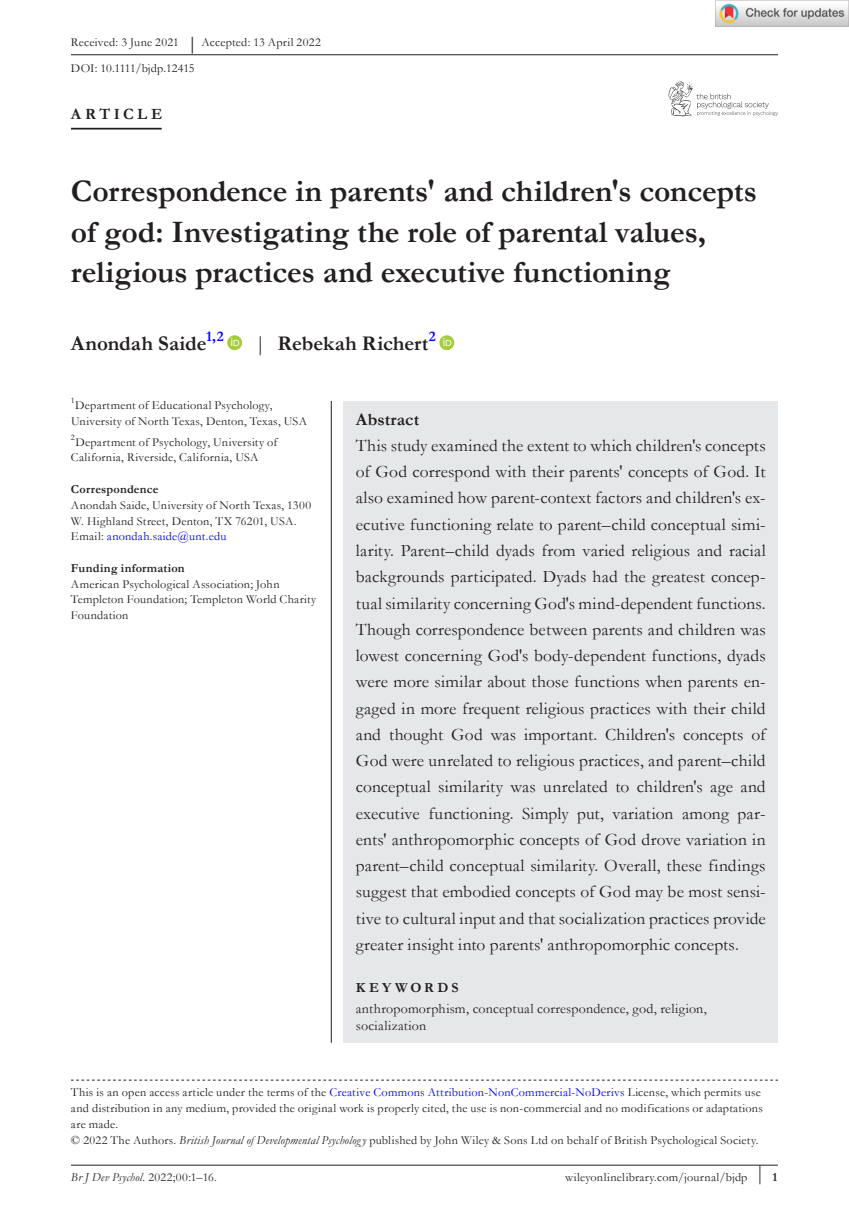
<style>
.page{position:relative;width:849px;height:1221px;background:#fff}
.page>*{position:absolute;margin:0;border:0;box-sizing:border-box;transform-origin:0 0}
.t1{font:700 31.5px/40.2px "Garamond";letter-spacing:-.005em;color:#231f20}
.t2{font:700 21px "Garamond";letter-spacing:-.005em;color:#231f20}
.t3{font:17.5px/26.2px "Garamond";letter-spacing:.005em;color:#231f20;text-align:justify}
.t4{font:700 17.5px "Garamond";letter-spacing:.01em;color:#231f20}
.t5{font:700 15.75px "Garamond";letter-spacing:.22em;color:#231f20}
.t6{font:14px/17.5px "Garamond";letter-spacing:.01em;color:#231f20}
.t7{font:700 14px "Garamond";letter-spacing:.23em;color:#231f20}
.t8{font:12.25px/15.8px "Garamond";letter-spacing:.02em;color:#231f20}
.t9{font:700 12.25px "Garamond";letter-spacing:.02em;color:#231f20}
.s1{font-size:18.38px}
.s2{font-weight:400}
.s3{color:#00f}
.s4{font-style:italic}
.s5{font-weight:700}
</style>
<div class="page">
<hr style="left:71px;top:1164px;width:706px;height:1px;background:#231f20">
<svg style="left:668px;top:82px;width:109px;height:34px"></svg>
<hr style="left:71px;top:128px;width:91px;height:1px;background:#231f20">
<svg style="left:227px;top:335px;width:15px;height:15px"></svg>
<svg style="left:231px;top:338px;width:8px;height:8px"></svg>
<svg style="left:439px;top:335px;width:15px;height:15px"></svg>
<svg style="left:443px;top:338px;width:8px;height:8px"></svg>
<hr style="left:71px;top:54px;width:706px;height:1px;background:#231f20">
<div style="left:343px;top:401px;width:434px;height:641px;background:#e6e7e9"></div>
<hr style="left:331px;top:401px;width:1px;height:641px;background:#231f20">
<svg style="left:71px;top:1079px;width:706px;height:1px"></svg>
<img style="left:715px;top:0;width:133px;height:26px">
<p class="t8" style="left:71px;top:30px;width:251px;line-height:25.2px">Received: 3 June 2021 <span class="s1">|</span> Accepted: 13 April 2022<br>DOI: 10.1111/bjdp.12415</p>
<p class="t5" style="left:71px;top:103px;width:93px">ARTICLE</p>
<h1 class="t1" style="left:71px;top:171px;width:687px">Correspondence in parents' and children's concepts of god: Investigating the role of parental values, religious practices and executive functioning</h1>
<p class="t2" style="left:71px;top:329px;width:154px">Anondah Saide<sup>1,2</sup></p>
<p class="t2" style="left:255px;top:329px;width:182px"><span class="s2">|</span> Rebekah Richert<sup>2</sup></p>
<p class="t8" style="left:71px;top:397px;width:237px"><sup>1</sup>Department of Educational Psychology,<br>University of North Texas, Denton, Texas, USA</p>
<p class="t8" style="left:71px;top:433px;width:208px"><sup>2</sup>Department of Psychology, University of<br>California, Riverside, California, USA</p>
<p class="t9" style="left:71px;top:481px;width:89px">Correspondence</p>
<p class="t8" style="left:71px;top:496px;width:242px">Anondah Saide, University of North Texas, 1300<br>W. Highland Street, Denton, TX 76201, USA.<br>Email: <span class="s3">anondah.saide@unt.edu</span></p>
<p class="t9" style="left:71px;top:559px;width:115px">Funding information</p>
<p class="t8" style="left:71px;top:575px;width:247px">American Psychological Association; John<br>Templeton Foundation; Templeton World Charity<br>Foundation</p>
<p class="t4" style="left:356px;top:407px;width:65px">Abstract</p>
<p class="t3" style="left:356px;top:432px;width:411px">This study examined the extent to which children's concepts of God correspond with their parents' concepts of God. It also examined how parent-context factors and children's ex&shy;ecutive functioning relate to parent–child conceptual simi&shy;larity. Parent–child dyads from varied religious and racial backgrounds participated. Dyads had the greatest concep&shy;tual similarity concerning God's mind-dependent functions.<br>Though correspondence between parents and children was lowest concerning God's body-dependent functions, dyads were more similar about those functions when parents en&shy;gaged in more frequent religious practices with their child and thought God was important. Children's concepts of God were unrelated to religious practices, and parent–child conceptual similarity was unrelated to children's age and executive functioning. Simply put, variation among par&shy;ents' anthropomorphic concepts of God drove variation in parent–child conceptual similarity. Overall, these findings suggest that embodied concepts of God may be most sensi&shy;tive to cultural input and that socialization practices provide greater insight into parents' anthropomorphic concepts.</p>
<p class="t7" style="left:356px;top:977px;width:104px">KEYWORDS</p>
<p class="t6" style="left:356px;top:999px;width:352px">anthropomorphism, conceptual correspondence, god, religion, socialization</p>
<p class="t8" style="left:71px;top:1084px;width:693px">This is an open access article under the terms of the <span class="s3">Creative Commons Attribution-NonCommercial-NoDerivs</span> License, which permits use and distribution in any medium, provided the original work is properly cited, the use is non-commercial and no modifications or adaptations are made.<br>© 2022 The Authors. <span class="s4">British Journal of Developmental Psycholog y</span> published by John Wiley &amp; Sons Ltd on behalf of British Psychological Society.</p>
<p class="t8" style="left:71px;top:1169px;width:147px"><span class="s4">Br J Dev Psychol</span>. 2022;00:1–16.</p>
<p class="t8" style="left:565px;top:1169px;width:214px">wileyonlinelibrary.com/journal/bjdp <sup>|</sup> <span class="s5">1</span></p>
</div>
